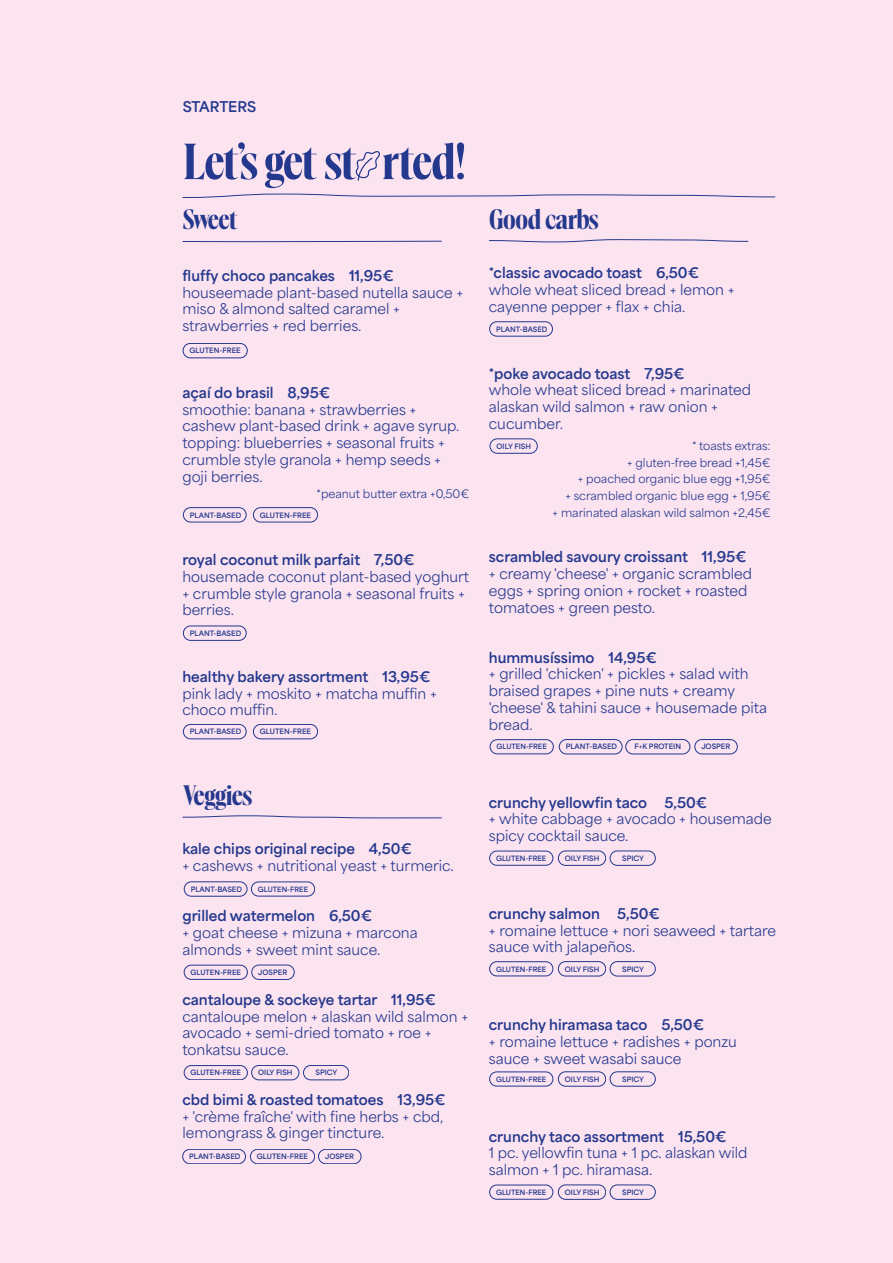
<style>
.page{position:relative;width:893px;height:1263px;background:#fbe3f0}
.page>*{position:absolute;margin:0;border:0;box-sizing:border-box;transform-origin:0 0}
.t1{font:50.1px "Paradis";color:#24388d}
.t2{font:27.9px "Paradis";letter-spacing:-.01em;color:#24388d}
.t3{font:13.95px/16.6px "Area";color:#24388d}
.t4{font:800 13.95px "Area";color:#24388d}
.t5{font:11.1px/16.6px "Area";color:#24388d;text-align:right}
.t6{font:800 6.9px "Area";color:#24388d}
.s1{font-family:"Paradis Icons BETA"}
</style>
<div class="page">
<svg style="left:182px;top:193px;width:594px;height:5px"></svg>
<div style="left:489px;top:322px;width:64px;height:14px;border:1px solid #24388d;border-radius:7px"></div>
<div style="left:490px;top:439px;width:47px;height:14px;border:1px solid #24388d;border-radius:7px"></div>
<div style="left:558px;top:851px;width:48px;height:14px;border:1px solid #24388d;border-radius:7px"></div>
<div style="left:610px;top:851px;width:45px;height:14px;border:1px solid #24388d;border-radius:7px"></div>
<div style="left:489px;top:851px;width:64px;height:14px;border:1px solid #24388d;border-radius:7px"></div>
<div style="left:558px;top:1071px;width:48px;height:15px;border:1px solid #24388d;border-radius:7px"></div>
<div style="left:610px;top:1071px;width:45px;height:15px;border:1px solid #24388d;border-radius:7px"></div>
<div style="left:489px;top:1072px;width:64px;height:14px;border:1px solid #24388d;border-radius:7px"></div>
<div style="left:559px;top:739px;width:63px;height:15px;border:1px solid #24388d;border-radius:7px"></div>
<div style="left:625px;top:739px;width:65px;height:15px;border:1px solid #24388d;border-radius:7px"></div>
<div style="left:490px;top:739px;width:64px;height:15px;border:1px solid #24388d;border-radius:7px"></div>
<svg style="left:489px;top:239px;width:259px;height:3px"></svg>
<svg style="left:182px;top:241px;width:260px;height:1px"></svg>
<div style="left:183px;top:626px;width:63px;height:15px;border:1px solid #24388d;border-radius:7px"></div>
<div style="left:253px;top:724px;width:65px;height:15px;border:1px solid #24388d;border-radius:7px"></div>
<div style="left:183px;top:724px;width:63px;height:15px;border:1px solid #24388d;border-radius:7px"></div>
<div style="left:183px;top:343px;width:64px;height:15px;border:1px solid #24388d;border-radius:7px"></div>
<div style="left:253px;top:507px;width:65px;height:15px;border:1px solid #24388d;border-radius:7px"></div>
<div style="left:183px;top:507px;width:63px;height:15px;border:1px solid #24388d;border-radius:7px"></div>
<div style="left:558px;top:961px;width:48px;height:15px;border:1px solid #24388d;border-radius:7px"></div>
<div style="left:610px;top:961px;width:45px;height:15px;border:1px solid #24388d;border-radius:7px"></div>
<div style="left:489px;top:961px;width:64px;height:15px;border:1px solid #24388d;border-radius:7px"></div>
<div style="left:184px;top:881px;width:63px;height:15px;border:1px solid #24388d;border-radius:7px"></div>
<div style="left:251px;top:882px;width:64px;height:14px;border:1px solid #24388d;border-radius:7px"></div>
<svg style="left:182px;top:815px;width:260px;height:3px"></svg>
<div style="left:182px;top:1149px;width:64px;height:15px;border:1px solid #24388d;border-radius:7px"></div>
<div style="left:318px;top:1149px;width:43px;height:15px;border:1px solid #24388d;border-radius:7px"></div>
<div style="left:250px;top:1149px;width:65px;height:15px;border:1px solid #24388d;border-radius:7px"></div>
<div style="left:184px;top:965px;width:64px;height:14px;border:1px solid #24388d;border-radius:7px"></div>
<div style="left:252px;top:965px;width:42px;height:15px;border:1px solid #24388d;border-radius:7px"></div>
<div style="left:303px;top:1065px;width:46px;height:15px;border:1px solid #24388d;border-radius:7px"></div>
<div style="left:184px;top:1065px;width:64px;height:15px;border:1px solid #24388d;border-radius:7px"></div>
<div style="left:251px;top:1065px;width:48px;height:15px;border:1px solid #24388d;border-radius:7px"></div>
<div style="left:558px;top:1185px;width:48px;height:14px;border:1px solid #24388d;border-radius:7px"></div>
<div style="left:610px;top:1185px;width:45px;height:14px;border:1px solid #24388d;border-radius:7px"></div>
<div style="left:489px;top:1185px;width:64px;height:14px;border:1px solid #24388d;border-radius:7px"></div>
<div style="left:695px;top:739px;width:42px;height:15px;border:1px solid #24388d;border-radius:7px"></div>
<p class="t4" style="left:183px;top:97px;width:75px">STARTERS</p>
<h1 class="t1" style="left:183px;top:136px;width:284px">Let’s get st<span class="s1">D</span>rted!</h1>
<h2 class="t2" style="left:183px;top:205px;width:56px">Sweet</h2>
<p class="t4" style="left:182px;top:266px;width:213px">fluffy choco pancakes 11,95€</p>
<p class="t3" style="left:182px;top:284px;width:283px">houseemade plant-based nutella sauce + miso &amp; almond salted caramel + strawberries + red berries.</p>
<p class="t6" style="left:190px;top:346px;width:53px">GLUTEN-FREE</p>
<p class="t4" style="left:182px;top:383px;width:149px">açaí do brasil 8,95€</p>
<p class="t3" style="left:182px;top:401px;width:279px">smoothie: banana + strawberries + cashew plant-based drink + agave syrup. topping: blueberries + seasonal fruits + crumble style granola + hemp seeds + goji berries.</p>
<p class="t5" style="left:316px;top:485px;width:154px">*peanut butter extra +0,50€</p>
<p class="t6" style="left:190px;top:510px;width:53px">PLANT-BASED</p>
<p class="t6" style="left:260px;top:510px;width:53px">GLUTEN-FREE</p>
<p class="t4" style="left:182px;top:550px;width:234px">royal coconut milk parfait 7,50€</p>
<p class="t3" style="left:182px;top:568px;width:288px">housemade coconut plant-based yoghurt + crumble style granola + seasonal fruits + berries.</p>
<p class="t6" style="left:190px;top:628px;width:53px">PLANT-BASED</p>
<p class="t4" style="left:182px;top:667px;width:250px">healthy bakery assortment 13,95€</p>
<p class="t3" style="left:182px;top:685px;width:256px">pink lady + moskito + matcha muffin + choco muffin.</p>
<p class="t6" style="left:190px;top:727px;width:53px">PLANT-BASED</p>
<p class="t6" style="left:260px;top:727px;width:53px">GLUTEN-FREE</p>
<h2 class="t2" style="left:183px;top:781px;width:70px">Veggies</h2>
<p class="t4" style="left:182px;top:839px;width:231px">kale chips original recipe 4,50€</p>
<p class="t3" style="left:182px;top:857px;width:273px">+ cashews + nutritional yeast + turmeric.</p>
<p class="t4" style="left:182px;top:906px;width:191px">grilled watermelon 6,50€</p>
<p class="t3" style="left:182px;top:924px;width:237px">+ goat cheese + mizuna + marcona almonds + sweet mint sauce.</p>
<p class="t4" style="left:182px;top:990px;width:255px">cantaloupe &amp; sockeye tartar 11,95€</p>
<p class="t3" style="left:182px;top:1008px;width:287px">cantaloupe melon + alaskan wild salmon + avocado + semi-dried tomato + roe + tonkatsu sauce.</p>
<p class="t4" style="left:182px;top:1090px;width:265px">cbd bimi &amp; roasted tomatoes 13,95€</p>
<p class="t3" style="left:182px;top:1108px;width:262px">+ 'crème fraîche' with fine herbs + cbd, lemongrass &amp; ginger tincture.</p>
<p class="t6" style="left:191px;top:884px;width:53px">PLANT-BASED</p>
<p class="t6" style="left:258px;top:884px;width:52px">GLUTEN-FREE</p>
<p class="t6" style="left:191px;top:967px;width:52px">GLUTEN-FREE</p>
<p class="t6" style="left:258px;top:967px;width:31px">JOSPER</p>
<p class="t6" style="left:191px;top:1068px;width:52px">GLUTEN-FREE</p>
<p class="t6" style="left:258px;top:1068px;width:36px">OILY FISH</p>
<p class="t6" style="left:316px;top:1068px;width:23px">SPICY</p>
<p class="t6" style="left:189px;top:1152px;width:53px">PLANT-BASED</p>
<p class="t6" style="left:257px;top:1152px;width:53px">GLUTEN-FREE</p>
<p class="t6" style="left:325px;top:1152px;width:31px">JOSPER</p>
<h2 class="t2" style="left:489px;top:205px;width:110px">Good carbs</h2>
<p class="t4" style="left:489px;top:263px;width:212px">*classic avocado toast 6,50€</p>
<p class="t3" style="left:489px;top:281px;width:247px">whole wheat sliced bread + lemon + cayenne pepper + flax + chia.</p>
<p class="t6" style="left:496px;top:324px;width:53px">PLANT-BASED</p>
<p class="t4" style="left:489px;top:364px;width:197px">*poke avocado toast 7,95€</p>
<p class="t3" style="left:489px;top:381px;width:264px">whole wheat sliced bread + marinated alaskan wild salmon + raw onion + cucumber.</p>
<p class="t6" style="left:496px;top:441px;width:36px">OILY FISH</p>
<p class="t5" style="left:553px;top:437px;width:219px">* toasts extras:<br>+ gluten-free bread +1,45€<br>+ poached organic blue egg +1,95€<br>+ scrambled organic blue egg + 1,95€<br>+ marinated alaskan wild salmon +2,45€</p>
<p class="t4" style="left:489px;top:547px;width:259px">scrambled savoury croissant 11,95€</p>
<p class="t3" style="left:489px;top:565px;width:265px">+ creamy 'cheese' + organic scrambled eggs + spring onion + rocket + roasted tomatoes + green pesto.</p>
<p class="t4" style="left:489px;top:648px;width:170px">hummusíssimo 14,95€</p>
<p class="t3" style="left:489px;top:665px;width:280px">+ grilled 'chicken' + pickles + salad with braised grapes + pine nuts + creamy 'cheese' &amp; tahini sauce + housemade pita bread.</p>
<p class="t6" style="left:496px;top:742px;width:52px">GLUTEN-FREE</p>
<p class="t6" style="left:566px;top:742px;width:53px">PLANT-BASED</p>
<p class="t6" style="left:635px;top:742px;width:48px">F+K PROTEIN</p>
<p class="t6" style="left:701px;top:742px;width:31px">JOSPER</p>
<p class="t4" style="left:489px;top:792px;width:220px">crunchy yellowfin taco 5,50€</p>
<p class="t3" style="left:489px;top:810px;width:284px">+ white cabbage + avocado + housemade spicy cocktail sauce.</p>
<p class="t6" style="left:496px;top:853px;width:52px">GLUTEN-FREE</p>
<p class="t6" style="left:565px;top:853px;width:36px">OILY FISH</p>
<p class="t6" style="left:622px;top:853px;width:23px">SPICY</p>
<p class="t4" style="left:489px;top:904px;width:173px">crunchy salmon 5,50€</p>
<p class="t3" style="left:489px;top:922px;width:289px">+ romaine lettuce + nori seaweed + tartare sauce with jalapeños.</p>
<p class="t6" style="left:496px;top:964px;width:52px">GLUTEN-FREE</p>
<p class="t6" style="left:565px;top:964px;width:36px">OILY FISH</p>
<p class="t6" style="left:622px;top:964px;width:23px">SPICY</p>
<p class="t4" style="left:489px;top:1015px;width:217px">crunchy hiramasa taco 5,50€</p>
<p class="t3" style="left:489px;top:1033px;width:250px">+ romaine lettuce + radishes + ponzu sauce + sweet wasabi sauce</p>
<p class="t6" style="left:496px;top:1074px;width:52px">GLUTEN-FREE</p>
<p class="t6" style="left:565px;top:1074px;width:36px">OILY FISH</p>
<p class="t6" style="left:622px;top:1074px;width:23px">SPICY</p>
<p class="t4" style="left:489px;top:1127px;width:239px">crunchy taco assortment 15,50€</p>
<p class="t3" style="left:489px;top:1144px;width:260px">1 pc. yellowfin tuna + 1 pc. alaskan wild salmon + 1 pc. hiramasa.</p>
<p class="t6" style="left:496px;top:1187px;width:52px">GLUTEN-FREE</p>
<p class="t6" style="left:565px;top:1187px;width:36px">OILY FISH</p>
<p class="t6" style="left:622px;top:1187px;width:23px">SPICY</p>
</div>
